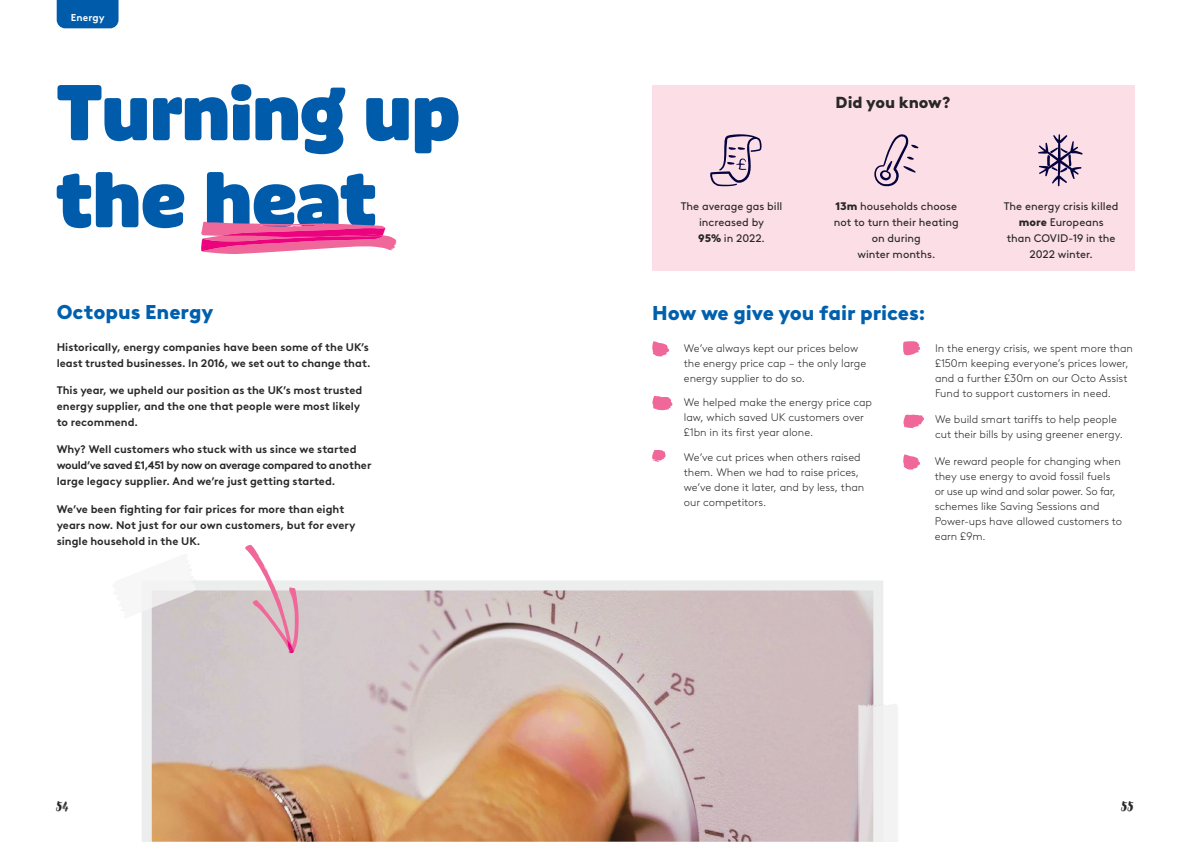
<style>
.page{position:relative;width:1191px;height:842px;background:#fff}
.page>*{position:absolute;margin:0;border:0;box-sizing:border-box;transform-origin:0 0}
.t1{font:900 75px/87px "Puffin Display Soft";letter-spacing:-.01em;color:#005baa}
.t2{font:900 20px "Brown LL";letter-spacing:-.005em;color:#0060ad}
.t3{font:900 16px "Brown LL";color:#292829}
.t4{font:800 14px "Canvas Script";color:#292829}
.t5{font:300 11px/15px "Brown LL";color:#292829}
.t6{font:700 11px/16px "Brown LL";color:#292829}
.t7{font:11px/16px "Brown LL";color:#292829;text-align:center}
.t8{font:700 10px "Brown LL";letter-spacing:.005em;color:#fff}
.s1{font-weight:900}
</style>
<div class="page">
<div style="left:57px;top:0;width:61px;height:28px;background:#005baa"></div>
<svg style="left:652px;top:341px;width:17px;height:15px"></svg>
<svg style="left:652px;top:396px;width:20px;height:14px"></svg>
<svg style="left:652px;top:450px;width:13px;height:12px"></svg>
<svg style="left:903px;top:341px;width:17px;height:14px"></svg>
<svg style="left:903px;top:454px;width:17px;height:16px"></svg>
<svg style="left:903px;top:415px;width:21px;height:13px"></svg>
<svg style="left:142px;top:580px;width:741px;height:262px;background:#d0b7ac"></svg>
<svg style="left:121px;top:566px;width:76px;height:52px"></svg>
<svg style="left:857px;top:703px;width:40px;height:139px"></svg>
<svg style="left:201px;top:222px;width:195px;height:32px"></svg>
<svg style="left:245px;top:545px;width:54px;height:108px"></svg>
<div style="left:652px;top:85px;width:482px;height:186px;background:#fcdfe6"></div>
<svg style="left:710px;top:134px;width:51px;height:52px"></svg>
<svg style="left:874px;top:134px;width:44px;height:52px"></svg>
<svg style="left:1038px;top:134px;width:44px;height:52px"></svg>
<p class="t8" style="left:71px;top:10px;width:35px">Energy</p>
<h1 class="t1" style="left:57px;top:72px;width:405px">Turning up the heat</h1>
<h2 class="t2" style="left:57px;top:297px;width:158px">Octopus Energy</h2>
<p class="t6" style="left:57px;top:338px;width:315px">Historically, energy companies have been some of the UK’s least trusted businesses. In 2016, we set out to change that.</p>
<p class="t6" style="left:57px;top:381px;width:307px">This year, we upheld our position as the UK’s most trusted energy supplier, and the one that people were most likely to recommend.</p>
<p class="t6" style="left:57px;top:440px;width:316px">Why? Well customers who stuck with us since we started would’ve saved £1,451 by now on average compared to another large legacy supplier. And we’re just getting started.</p>
<p class="t6" style="left:57px;top:500px;width:300px">We’ve been fighting for fair prices for more than eight years now. Not just for our own customers, but for every single household in the UK.</p>
<h3 class="t3" style="left:835px;top:90px;width:117px">Did you know?</h3>
<p class="t7" style="left:681px;top:197px;width:103px">The average gas bill increased by<br><span class="s1">95%</span> in 2022.</p>
<p class="t7" style="left:1003px;top:197px;width:116px">The energy crisis killed <span class="s1">more</span> Europeans<br>than COVID-19 in the<br>2022 winter.</p>
<p class="t7" style="left:833px;top:197px;width:127px"><span class="s1">13m</span> households choose not to turn their heating on during<br>winter months.</p>
<h2 class="t2" style="left:652px;top:298px;width:275px">How we give you fair prices:</h2>
<p class="t5" style="left:684px;top:340px;width:184px">We’ve always kept our prices below the energy price cap – the only large energy supplier to do so.</p>
<p class="t5" style="left:684px;top:394px;width:190px">We helped make the energy price cap law, which saved UK customers over £1bn in its first year alone.</p>
<p class="t5" style="left:684px;top:449px;width:182px">We’ve cut prices when others raised them. When we had to raise prices, we’ve done it later, and by less, than our competitors.</p>
<p class="t5" style="left:935px;top:340px;width:199px">In the energy crisis, we spent more than £150m keeping everyone’s prices lower, and a further £30m on our Octo Assist Fund to support customers in need.</p>
<p class="t5" style="left:935px;top:411px;width:189px">We build smart tariffs to help people cut their bills by using greener energy.</p>
<p class="t5" style="left:934px;top:453px;width:189px">We reward people for changing when they use energy to avoid fossil fuels or use up wind and solar power. So far, schemes like Saving Sessions and<br>Power-ups have allowed customers to earn £9m.</p>
<p class="t4" style="left:57px;top:797px;width:14px">54</p>
<p class="t4" style="left:1121px;top:797px;width:14px">55</p>
</div>
